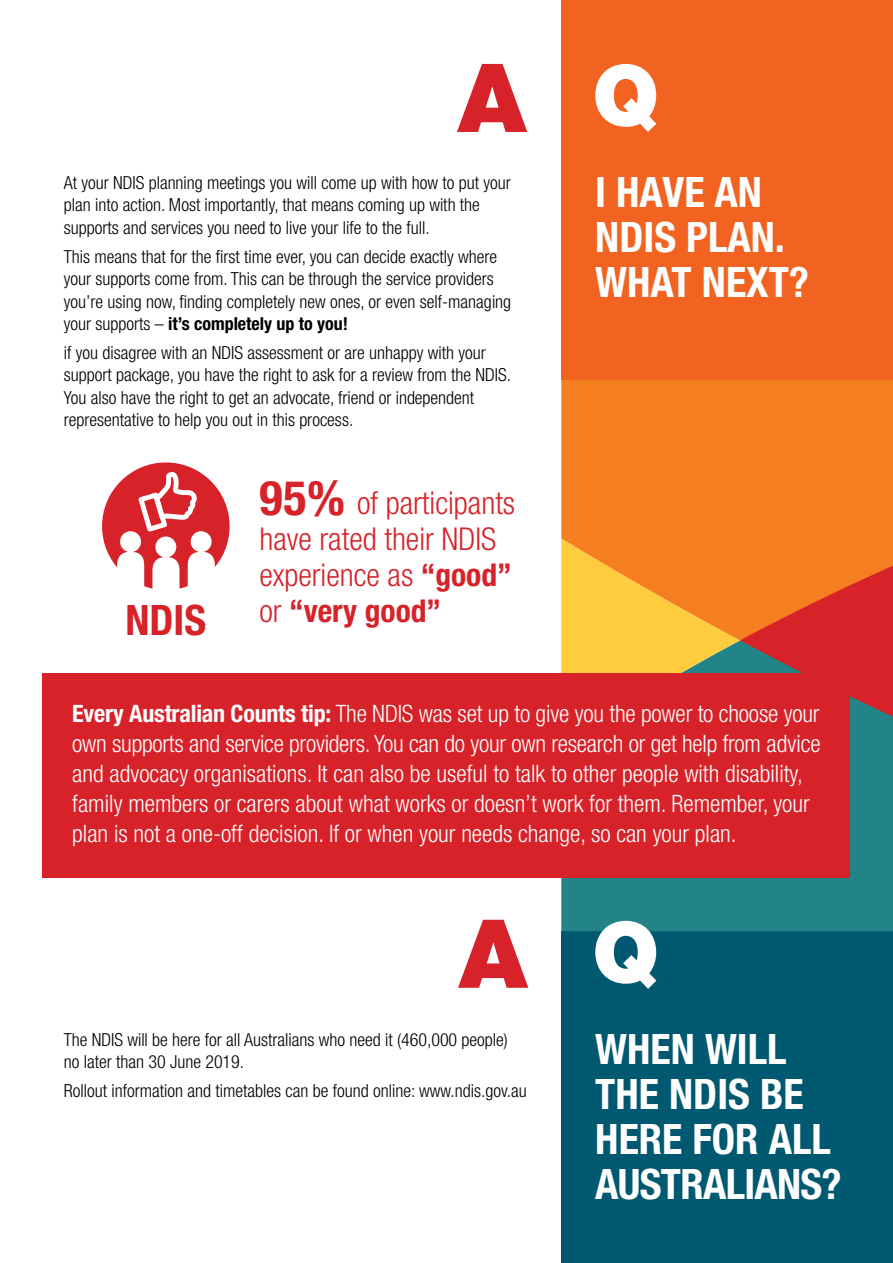
<style>
.page{position:relative;width:893px;height:1263px;background:#fff}
.page>*{position:absolute;margin:0;border:0;box-sizing:border-box;transform-origin:0 0}
.t1{font:700 condensed 42px/45px "Helvetica Neue";color:#fff}
.t2{font:700 condensed 42px "Helvetica Neue";color:#d72229}
.t3{font:300 condensed 31.5px/36px "Helvetica Neue";color:#d72229}
.t4{font:300 condensed 24px/30px "Helvetica Neue";color:#fff}
.t5{font:300 condensed 18px/22.5px "Helvetica Neue";color:#000}
.s1{font-weight:700}
.s2{font-weight:700;font-size:48px}
</style>
<div class="page">
<svg style="left:457px;top:64px;width:70px;height:68px"></svg>
<div style="left:561px;top:172px;width:332px;height:208px;background:#f26322"></div>
<div style="left:561px;top:931px;width:332px;height:151px;background:#005971"></div>
<svg style="left:561px;top:640px;width:332px;height:291px;background:#427275"></svg>
<svg style="left:561px;top:380px;width:332px;height:260px;background:#f27620"></svg>
<svg style="left:561px;top:538px;width:179px;height:135px;background:#f2ab35"></svg>
<div style="left:561px;top:0;width:332px;height:187px;background:#f26322"></div>
<div style="left:561px;top:1065px;width:332px;height:198px;background:#005971"></div>
<svg style="left:595px;top:64px;width:61px;height:68px"></svg>
<svg style="left:458px;top:920px;width:70px;height:68px"></svg>
<svg style="left:595px;top:921px;width:61px;height:68px"></svg>
<div style="left:43px;top:673px;width:807px;height:205px;background:#d72229"></div>
<div style="left:102px;top:462px;width:128px;height:128px;background:#d72229;border-radius:50%"></div>
<div style="left:155px;top:536px;width:21px;height:21px;background:#fff;border-radius:50%"></div>
<svg style="left:152px;top:557px;width:28px;height:33px"></svg>
<div style="left:191px;top:531px;width:21px;height:21px;background:#fff;border-radius:50%"></div>
<svg style="left:187px;top:552px;width:28px;height:34px"></svg>
<div style="left:120px;top:531px;width:21px;height:21px;background:#fff;border-radius:50%"></div>
<svg style="left:117px;top:552px;width:27px;height:34px"></svg>
<svg style="left:138px;top:472px;width:59px;height:59px"></svg>
<p class="t5" style="left:64px;top:171px;width:448px">At your NDIS planning meetings you will come up with how to put your plan into action. Most importantly, that means coming up with the supports and services you need to live your life to the full.</p>
<p class="t5" style="left:64px;top:245px;width:449px">This means that for the first time ever, you can decide exactly where your supports come from. This can be through the service providers you’re using now, finding completely new ones, or even self-managing your supports – <span class="s1">it’s completely up to you!</span></p>
<p class="t5" style="left:64px;top:341px;width:449px">if you disagree with an NDIS assessment or are unhappy with your support package, you have the right to ask for a review from the NDIS.<br>You also have the right to get an advocate, friend or independent representative to help you out in this process.</p>
<h1 class="t2" style="left:125px;top:595px;width:82px">NDIS</h1>
<h2 class="t3" style="left:259px;top:484px;width:257px"><span class="s2">95%</span> of participants have rated their NDIS experience as <span class="s1">“good” </span>or <span class="s1">“very good”</span></h2>
<h1 class="t1" style="left:595px;top:169px;width:215px">I HAVE AN<br>NDIS PLAN.<br>WHAT NEXT?</h1>
<p class="t4" style="left:72px;top:699px;width:750px"><span class="s1">Every Australian Counts tip:</span> The NDIS was set up to give you the power to choose your own supports and service providers. You can do your own research or get help from advice and advocacy organisations. It can also be useful to talk to other people with disability, family members or carers about what works or doesn’t work for them. Remember, your plan is not a one-off decision. If or when your needs change, so can your plan.</p>
<p class="t5" style="left:64px;top:1028px;width:446px">The NDIS will be here for all Australians who need it (460,000 people) no later than 30 June 2019.</p>
<p class="t5" style="left:64px;top:1079px;width:464px">Rollout information and timetables can be found online: www.ndis.gov.au</p>
<h1 class="t1" style="left:595px;top:1026px;width:248px">WHEN WILL<br>THE NDIS BE<br>HERE FOR ALL<br>AUSTRALIANS?</h1>
</div>
